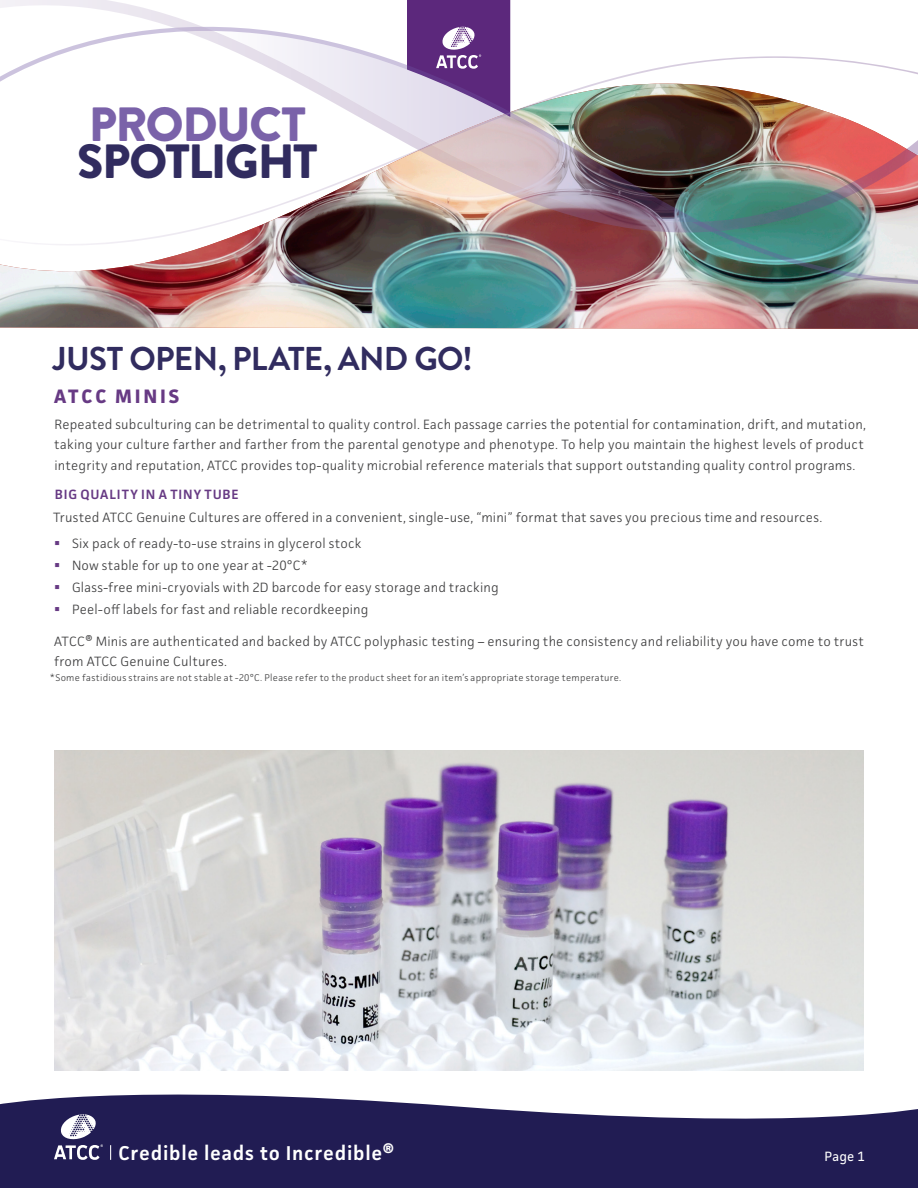
<style>
.page{position:relative;width:918px;height:1188px;background:#fff}
.page>*{position:absolute;margin:0;border:0;box-sizing:border-box;transform-origin:0 0}
.t1{font:900 48px "Brandon Grotesque";letter-spacing:-.035em;color:#312c5f}
.t2{font:900 48px "Brandon Grotesque";letter-spacing:-.03em;color:#7a62a9}
.t3{font:700 33px "Brandon Grotesque";letter-spacing:-.015em;color:#312c5f}
.t4{font:600 20.1px "Facit";letter-spacing:.035em;color:#fff}
.t5{font:700 19.5px "Facit";letter-spacing:.145em;color:#673a84}
.t6{font:300 13.5px/20.2px "Facit";letter-spacing:.015em;color:#3e3e3f}
.t7{font:600 13.5px "Facit";letter-spacing:.06em;color:#673a84}
.t8{font:13.5px "Facit";color:#fff}
.Legalise{font:300 9.75px "Facit";letter-spacing:.025em;color:#3e3e3f}
</style>
<div class="page">
<img style="left:0;top:287px;width:918px;height:42px">
<img style="left:0;top:246px;width:918px;height:41px">
<svg style="left:0;top:0;width:511px;height:56px"></svg>
<img style="left:0;top:56px;width:918px;height:190px">
<svg style="left:0;top:1094px;width:918px;height:94px;background:#3f3b6a"></svg>
<svg style="left:54px;top:1112px;width:49px;height:48px"></svg>
<svg style="left:110px;top:1145px;width:1px;height:15px"></svg>
<svg style="left:407px;top:0;width:103px;height:117px;background:#825b9c"></svg>
<img style="left:54px;top:751px;width:810px;height:320px">
<h1 class="t2" style="left:89px;top:90px;width:219px">PRODUCT</h1>
<h1 class="t1" style="left:77px;top:128px;width:242px">SPOTLIGHT</h1>
<h1 class="t3" style="left:53px;top:336px;width:421px">JUST OPEN, PLATE, AND GO!</h1>
<h2 class="t5" style="left:54px;top:384px;width:127px">ATCC MINIS</h2>
<p class="t6" style="left:54px;top:414px;width:813px">Repeated subculturing can be detrimental to quality control. Each passage carries the potential for contamination, drift, and mutation, taking your culture farther and farther from the parental genotype and phenotype. To help you maintain the highest levels of product integrity and reputation, ATCC provides top-quality microbial reference materials that support outstanding quality control programs.</p>
<h3 class="t7" style="left:55px;top:486px;width:186px">BIG QUALITY IN A TINY TUBE</h3>
<p class="t6" style="left:53px;top:507px;width:771px">Trusted ATCC Genuine Cultures are offered in a convenient, single-use, “mini” format that saves you precious time and resources.</p>
<p class="t6" style="left:72px;top:533px;width:291px">Six pack of ready-to-use strains in glycerol stock</p>
<p class="t6" style="left:72px;top:555px;width:238px">Now stable for up to one year at -20°C*</p>
<p class="t6" style="left:72px;top:577px;width:428px">Glass-free mini-cryovials with 2D barcode for easy storage and tracking</p>
<p class="t6" style="left:72px;top:599px;width:298px">Peel-off labels for fast and reliable recordkeeping</p>
<p class="t6" style="left:54px;top:631px;width:811px">ATCC® Minis are authenticated and backed by ATCC polyphasic testing – ensuring the consistency and reliability you have come to trust from ATCC Genuine Cultures.</p>
<p class="Legalise" style="left:50px;top:671px;width:573px">*Some fastidious strains are not stable at -20°C. Please refer to the product sheet for an item’s appropriate storage temperature.</p>
<h3 class="t4" style="left:118px;top:1141px;width:277px">Credible leads to Incredible®</h3>
<p class="t8" style="left:824px;top:1148px;width:42px">Page 1</p>
</div>
